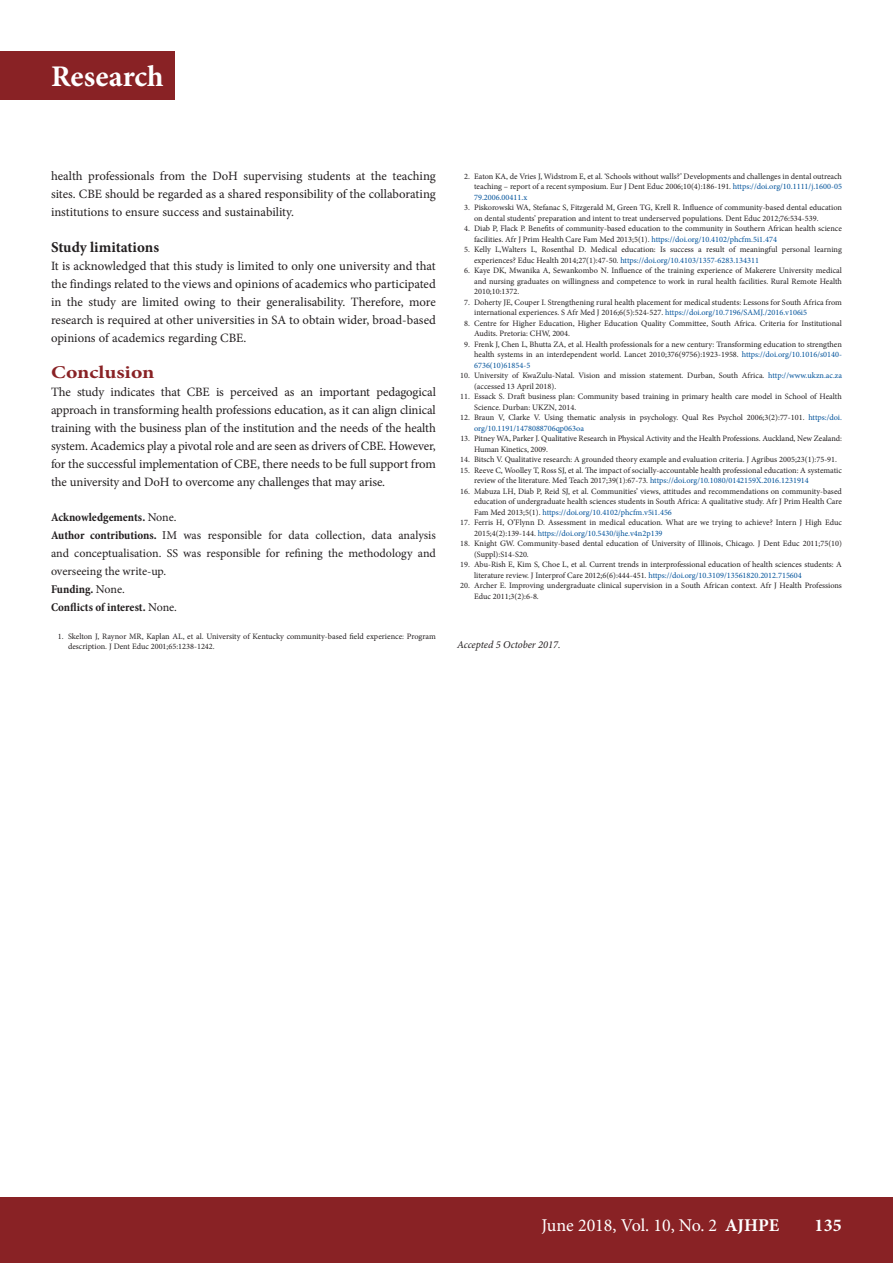
<style>
.page{position:relative;width:893px;height:1263px;background:#fff}
.page>*{position:absolute;margin:0;border:0;box-sizing:border-box;transform-origin:0 0}
.t1{font:700 30px "Minion Pro";color:#fff}
.t2{font:18px "Minion Pro";color:#fff}
.B_HEAD{font:700 18px "Minion Pro";color:#892225;scale:1.2 1}
.t3{font:700 18px "Minion Pro";color:#fff}
.C_HEAD{font:700 15px "Minion Pro";color:#231f20}
.BODY_TEXT_1ST_PARAGR{font:12.75px/18px "Minion Pro";letter-spacing:-.005em;color:#231f20;text-align:justify}
.ACKNOWLEGEMENTS{font:12px/18px "Minion Pro";color:#231f20;text-align:justify}
.ACKNOWLEGEMENTS-2{font:700 condensed 12px "Minion Pro";color:#231f20}
.ACCEPTED{font:italic 10.5px "Minion Pro";letter-spacing:-.005em;color:#231f20}
.t4{font:8.25px/10.5px "Minion Pro";color:#231f20}
.s1{font-weight:400;font-stretch:normal}
.s2{font-weight:700;font-stretch:condensed}
.s3{color:#01529a}
.s4{font-weight:700}
</style>
<div class="page">
<div style="left:0;top:1197px;width:893px;height:66px;background:#892225"></div>
<div style="left:0;top:51px;width:174px;height:49px;background:#892225"></div>
<h1 class="t1" style="left:51px;top:56px;width:114px">Research</h1>
<p class="BODY_TEXT_1ST_PARAGR" style="left:51px;top:167px;width:386px">health professionals from the DoH supervising students at the teaching sites. CBE should be regarded as a shared responsibility of the collaborating institutions to ensure success and sustainability.</p>
<h3 class="C_HEAD" style="left:51px;top:237px;width:110px">Study limitations</h3>
<p class="BODY_TEXT_1ST_PARAGR" style="left:51px;top:257px;width:386px">It is acknowledged that this study is limited to only one university and that the findings related to the views and opinions of academics who participated in the study are limited owing to their generalisability. Therefore, more research is required at other universities in SA to obtain wider, broad-based opinions of academics regarding CBE.</p>
<h2 class="B_HEAD" style="left:51px;top:360px;width:88px">Conclusion</h2>
<p class="BODY_TEXT_1ST_PARAGR" style="left:51px;top:383px;width:386px">The study indicates that CBE is perceived as an important pedagogical approach in transforming health professions education, as it can align clinical training with the business plan of the institution and the needs of the health system. Academics play a pivotal role and are seen as drivers of CBE. However, for the successful implementation of CBE, there needs to be full support from the university and DoH to overcome any challenges that may arise.</p>
<p class="ACKNOWLEGEMENTS-2" style="left:51px;top:509px;width:127px">Acknowledgements. <span class="s1">None.</span></p>
<p class="ACKNOWLEGEMENTS" style="left:51px;top:526px;width:386px"><span class="s2">Author contributions.</span> IM was responsible for data collection, data analysis and conceptualisation. SS was responsible for refining the methodology and overseeing the write-up.</p>
<p class="ACKNOWLEGEMENTS-2" style="left:51px;top:581px;width:75px">Funding. <span class="s1">None.</span></p>
<p class="ACKNOWLEGEMENTS-2" style="left:51px;top:599px;width:127px">Conflicts of interest. <span class="s1">None.</span></p>
<p class="t4" style="left:68px;top:631px;width:369px;text-indent:-10px">1. Skelton J, Raynor MR, Kaplan AL, et al. University of Kentucky community-based field experience: Program description. J Dent Educ 2001;65:1238-1242.</p>
<p class="t4" style="left:474px;top:171px;width:369px;text-align:justify;text-indent:-10px">2. Eaton KA, de Vries J, Widstrom E, et al. ‘Schools without walls?’ Developments and challenges in dental outreach teaching – report of a recent symposium. Eur J Dent Educ 2006;10(4):186-191. <span class="s3">https://doi.org/10.1111/j.1600-05<br>79.2006.00411.x</span></p>
<p class="t4" style="left:474px;top:202px;width:369px;text-indent:-10px">3. Piskorowski WA, Stefanac S, Fitzgerald M, Green TG, Krell R. Influence of community-based dental education on dental students’ preparation and intent to treat underserved populations. Dent Educ 2012;76:534-539.</p>
<p class="t4" style="left:474px;top:223px;width:369px;text-indent:-10px">4. Diab P, Flack P. Benefits of community-based education to the community in Southern African health science facilities. Afr J Prim Health Care Fam Med 2013;5(1). <span class="s3">https://doi.org/10.4102/phcfm.5i1.474</span></p>
<p class="t4" style="left:474px;top:244px;width:369px;text-indent:-10px">5. Kelly L,Walters L, Rosenthal D. Medical education: Is success a result of meaningful personal learning experiences? Educ Health 2014;27(1):47-50. <span class="s3">https://doi.org/10.4103/1357-6283.134311</span></p>
<p class="t4" style="left:474px;top:265px;width:369px;text-align:justify;text-indent:-10px">6. Kaye DK, Mwanika A, Sewankombo N. Influence of the training experience of Makerere University medical and nursing graduates on willingness and competence to work in rural health facilities. Rural Remote Health 2010;10:1372.</p>
<p class="t4" style="left:474px;top:297px;width:369px;text-indent:-10px">7. Doherty JE, Couper I. Strengthening rural health placement for medical students: Lessons for South Africa from international experiences. S Afr Med J 2016;6(5):524-527. <span class="s3">https://doi.org/10.7196/SAMJ./2016.v106i5</span></p>
<p class="t4" style="left:474px;top:318px;width:369px;text-indent:-10px">8. Centre for Higher Education, Higher Education Quality Committee, South Africa. Criteria for Institutional<br>Audits. Pretoria: CHW, 2004.</p>
<p class="t4" style="left:474px;top:339px;width:369px;text-align:justify;text-indent:-10px">9. Frenk J, Chen L, Bhutta ZA, et al. Health professionals for a new century: Transforming education to strengthen health systems in an interdependent world. Lancet 2010;376(9756):1923-1958. <span class="s3">https://doi.org/10.1016/s0140- 6736(10)61854-5</span></p>
<p class="t4" style="left:474px;top:370px;width:369px;text-indent:-14px">10. University of KwaZulu-Natal. Vision and mission statement. Durban, South Africa. <span class="s3">http://www.ukzn.ac.za </span>(accessed 13 April 2018).</p>
<p class="t4" style="left:474px;top:391px;width:369px;text-indent:-14px">11. Essack S. Draft business plan: Community based training in primary health care model in School of Health<br>Science. Durban: UKZN, 2014.</p>
<p class="t4" style="left:474px;top:412px;width:369px;text-indent:-14px">12. Braun V, Clarke V. Using thematic analysis in psychology. Qual Res Psychol 2006;3(2):77-101. <span class="s3">https:/doi. org/10.1191/1478088706qp063oa</span></p>
<p class="t4" style="left:474px;top:433px;width:369px;text-indent:-14px">13. Pitney WA, Parker J. Qualitative Research in Physical Activity and the Health Professions. Auckland, New Zealand:<br>Human Kinetics, 2009.</p>
<p class="t4" style="left:460px;top:454px;width:378px">14. Bitsch V. Qualitative research: A grounded theory example and evaluation criteria. J Agribus 2005;23(1):75-91.</p>
<p class="t4" style="left:474px;top:465px;width:369px;text-indent:-14px">15. Reeve C, Woolley T, Ross SJ, et al. The impact of socially-accountable health professional education: A systematic review of the literature. Med Teach 2017;39(1):67-73. <span class="s3">https://doi.org/10.1080/0142159X.2016.1231914</span></p>
<p class="t4" style="left:474px;top:486px;width:369px;text-align:justify;text-indent:-14px">16. Mabuza LH, Diab P, Reid SJ, et al. Communities’ views, attitudes and recommendations on community-based education of undergraduate health sciences students in South Africa: A qualitative study. Afr J Prim Health Care Fam Med 2013;5(1). <span class="s3">https://doi.org/10.4102/phcfm.v5i1.456</span></p>
<p class="t4" style="left:474px;top:517px;width:369px;text-indent:-14px">17. Ferris H, O’Flynn D. Assessment in medical education. What are we trying to achieve? Intern J High Educ<br>2015;4(2):139-144. <span class="s3">https://doi.org/10.5430/ijhe.v4n2p139</span></p>
<p class="t4" style="left:474px;top:538px;width:369px;text-indent:-14px">18. Knight GW. Community-based dental education of University of Illinois, Chicago. J Dent Educ 2011;75(10) (Suppl):S14-S20.</p>
<p class="t4" style="left:474px;top:559px;width:369px;text-indent:-14px">19. Abu-Rish E, Kim S, Choe L, et al. Current trends in interprofessional education of health sciences students: A literature review. J Interprof Care 2012;6(6):444-451. <span class="s3">https://doi.org/10.3109/13561820.2012.715604</span></p>
<p class="t4" style="left:474px;top:580px;width:369px;text-indent:-14px">20. Archer E. Improving undergraduate clinical supervision in a South African context. Afr J Health Professions<br>Educ 2011;3(2):6-8.</p>
<p class="ACCEPTED" style="left:457px;top:637px;width:105px">Accepted 5 October 2017.</p>
<h2 class="t2" style="left:542px;top:1213px;width:239px">June 2018, Vol. 10, No. 2 <span class="s4">AJHPE</span></h2>
<h2 class="t3" style="left:814px;top:1213px;width:29px">135</h2>
</div>
